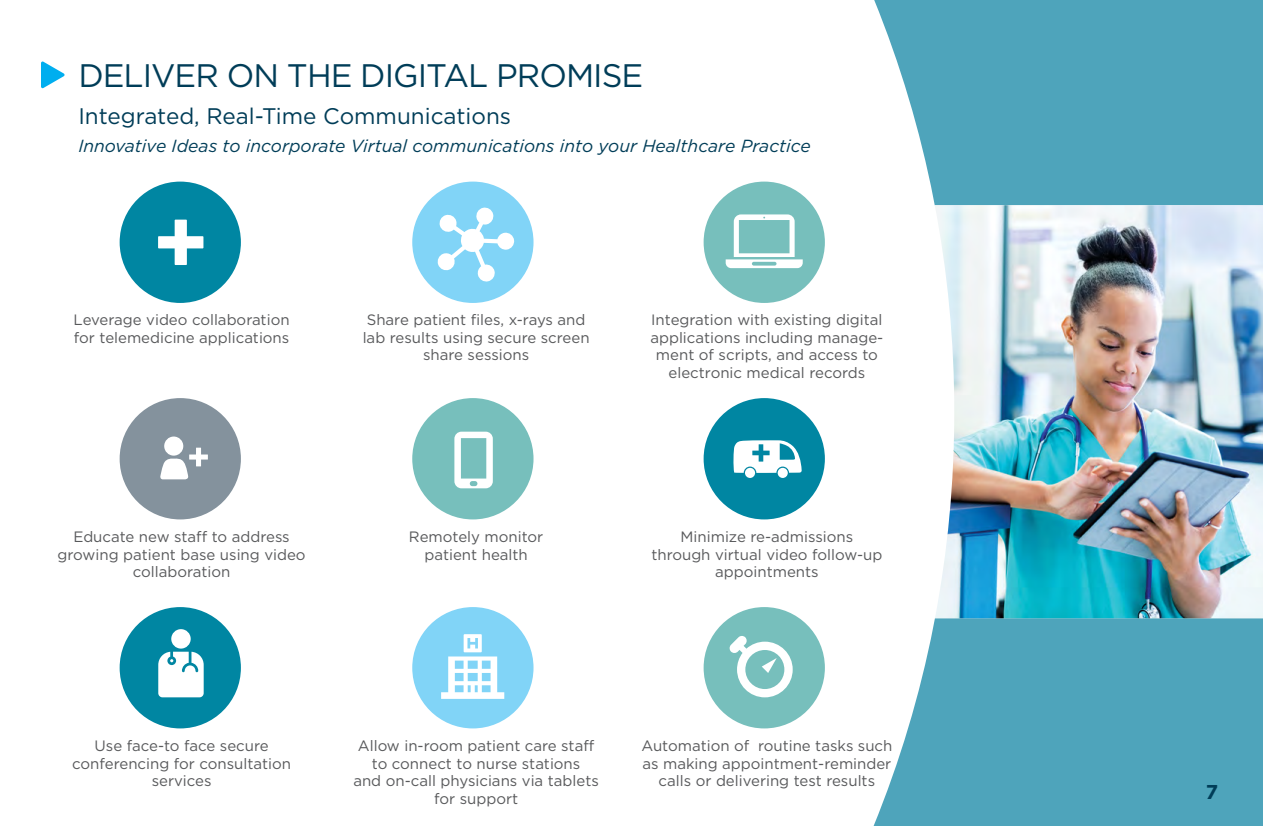
<style>
.page{position:relative;width:1263px;height:826px;background:#fff}
.page>*{position:absolute;margin:0;border:0;box-sizing:border-box;transform-origin:0 0}
.t1{font:32.5px "Gotham";letter-spacing:-.03em;color:#003d58}
.t2{font:22.5px "Gotham";color:#003d58}
.t3{font:700 20px "Gotham";color:#003d58}
.t4{font:italic 17.5px "Gotham";color:#003d58}
.t5{font:15px/17.5px "Gotham";color:#58595b;text-align:center}
</style>
<div class="page">
<div style="left:120px;top:181px;width:121px;height:122px;background:#0086a2;border-radius:50%"></div>
<div style="left:412px;top:181px;width:121px;height:122px;background:#81d4f7;border-radius:50%"></div>
<div style="left:703px;top:181px;width:122px;height:122px;background:#77bfbc;border-radius:50%"></div>
<svg style="left:437px;top:207px;width:77px;height:75px"></svg>
<svg style="left:725px;top:214px;width:77px;height:54px"></svg>
<svg style="left:158px;top:219px;width:45px;height:46px"></svg>
<div style="left:120px;top:398px;width:121px;height:121px;background:#84929d;border-radius:50%"></div>
<div style="left:412px;top:398px;width:121px;height:121px;background:#77bfbc;border-radius:50%"></div>
<div style="left:703px;top:398px;width:122px;height:121px;background:#0086a2;border-radius:50%"></div>
<svg style="left:454px;top:431px;width:39px;height:57px"></svg>
<div style="left:777px;top:467px;width:10px;height:10px;background:#fff;border-radius:50%"></div>
<div style="left:745px;top:467px;width:10px;height:10px;background:#fff;border-radius:50%"></div>
<svg style="left:733px;top:440px;width:69px;height:32px"></svg>
<div style="left:164px;top:436px;width:19px;height:19px;background:#fff;border-radius:50%"></div>
<svg style="left:160px;top:447px;width:48px;height:32px"></svg>
<svg style="left:874px;top:0;width:388px;height:825px;fill:#4ea4bb"></svg>
<div style="left:917px;top:205px;width:345px;height:413px;background:#fff"></div>
<img style="left:935px;top:205px;width:327px;height:413px">
<div style="left:120px;top:606px;width:121px;height:122px;background:#0086a2;border-radius:50%"></div>
<div style="left:412px;top:606px;width:121px;height:122px;background:#81d4f7;border-radius:50%"></div>
<div style="left:703px;top:606px;width:122px;height:122px;background:#77bfbc;border-radius:50%"></div>
<div style="left:171px;top:628px;width:20px;height:20px;background:#fff;border-radius:50%"></div>
<svg style="left:158px;top:651px;width:46px;height:46px;background:#daedf1"></svg>
<svg style="left:729px;top:636px;width:63px;height:61px"></svg>
<svg style="left:441px;top:634px;width:63px;height:64px"></svg>
<svg style="left:41px;top:61px;width:24px;height:27px"></svg>
<h1 class="t1" style="left:78px;top:58px;width:566px">DELIVER ON THE DIGITAL PROMISE</h1>
<h2 class="t2" style="left:78px;top:104px;width:434px">Integrated, Real-Time Communications</h2>
<p class="t4" style="left:78px;top:136px;width:734px">Innovative Ideas to incorporate Virtual communications into your Healthcare Practice</p>
<p class="t5" style="left:74px;top:311px;width:217px;text-align:left">Leverage video collaboration for telemedicine applications</p>
<p class="t5" style="left:363px;top:311px;width:228px">Share patient files, x-rays and lab results using secure screen share sessions</p>
<p class="t5" style="left:58px;top:527px;width:249px">Educate new staff to address growing patient base using video collaboration</p>
<p class="t5" style="left:409px;top:527px;width:136px">Remotely monitor patient health</p>
<p class="t5" style="left:650px;top:311px;width:234px">Integration with existing digital applications including manage&shy;ment of scripts, and access to electronic medical records</p>
<p class="t5" style="left:651px;top:527px;width:233px">Minimize re-admissions through virtual video follow-up appointments</p>
<p class="t5" style="left:72px;top:736px;width:220px">Use face-to face secure conferencing for consultation services</p>
<p class="t5" style="left:353px;top:736px;width:247px">Allow in-room patient care staff to connect to nurse stations<br>and on-call physicians via tablets for support</p>
<p class="t5" style="left:641px;top:736px;width:252px">Automation of routine tasks such as making appointment-reminder calls or delivering test results</p>
<h3 class="t3" style="left:1205px;top:779px;width:14px">7</h3>
</div>
